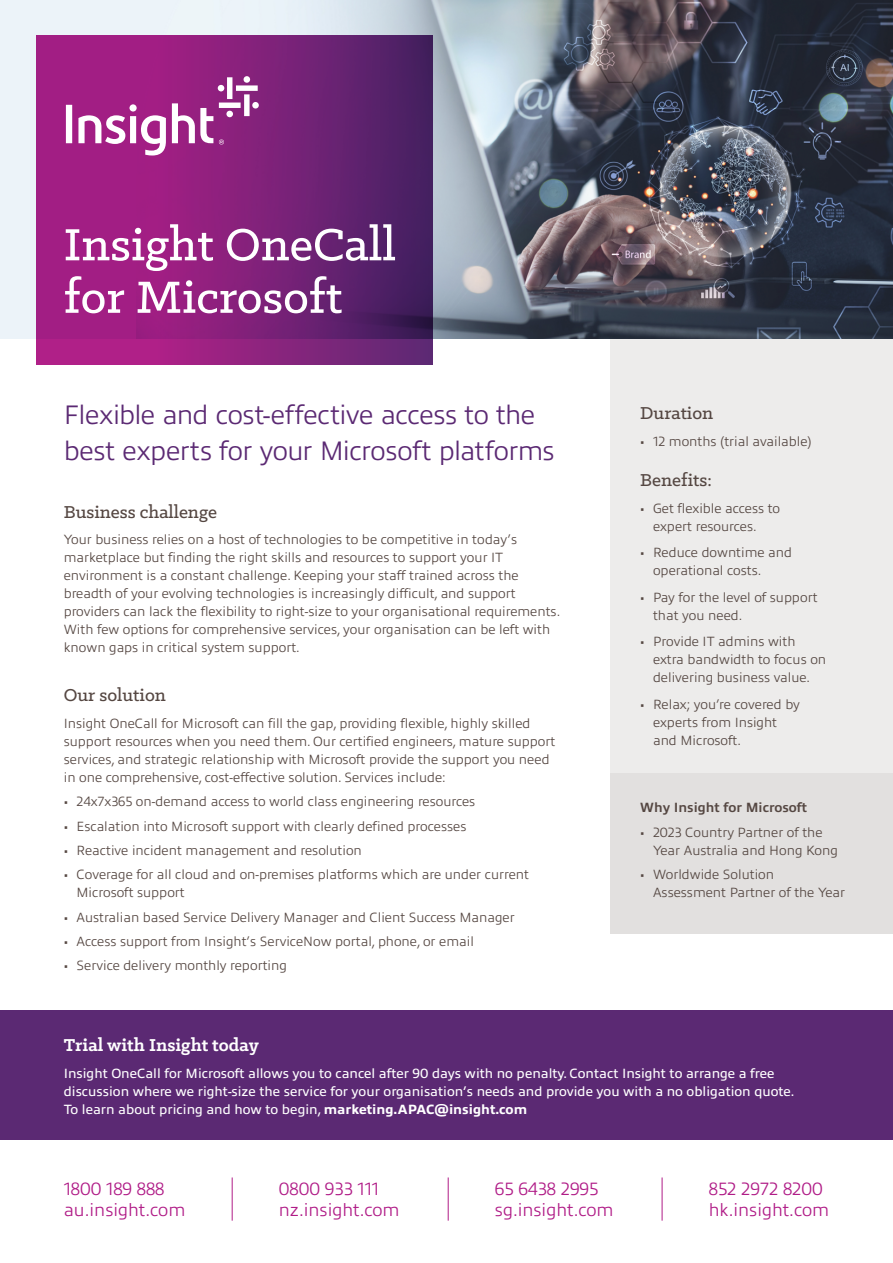
<style>
.page{position:relative;width:893px;height:1263px;background:#fff}
.page>*{position:absolute;margin:0;border:0;box-sizing:border-box;transform-origin:0 0}
.t1{font:500 51px/52.5px "Klinic Slab";color:#fff}
.t2{font:300 27px/36px "Allumi Pro";letter-spacing:-.015em;color:#5b2973}
.t3{font:500 19.5px "Klinic Slab";color:#554742}
.t4{font:700 19.5px "Klinic Slab";color:#fff}
.t5{font:300 18px/21.6px "Allumi Pro";color:#b01c87}
.t6{font:300 13.5px/18px "Allumi Pro";color:#554742}
.t7{font:13.5px/18px "Allumi Pro";color:#fff}
.t8{font:700 13.5px "Allumi Pro";color:#554742}
.s1{font-weight:800}
</style>
<div class="page">
<div style="left:610px;top:316px;width:283px;height:617px;background:#edeceb"></div>
<div style="left:610px;top:773px;width:283px;height:160px;background:#e2e0df"></div>
<div style="left:0;top:0;width:893px;height:338px;background:#ecf3f9"></div>
<img style="left:136px;top:0;width:757px;height:338px">
<div style="left:0;top:1010px;width:893px;height:130px;background:#5b2973"></div>
<svg style="left:37px;top:36px;width:395px;height:329px;background:#7f2078"></svg>
<svg style="left:66px;top:76px;width:193px;height:79px;background:#ad4b9a"></svg>
<hr style="left:232px;top:1177px;width:1px;height:43px;background:#b01c87">
<hr style="left:448px;top:1177px;width:1px;height:43px;background:#b01c87">
<hr style="left:662px;top:1177px;width:1px;height:43px;background:#b01c87">
<h1 class="t1" style="left:64px;top:217px;width:334px">Insight OneCall for Microsoft</h1>
<h2 class="t2" style="left:64px;top:395px;width:492px">Flexible and cost-effective access to the best experts for your Microsoft platforms</h2>
<h3 class="t3" style="left:64px;top:499px;width:155px">Business challenge</h3>
<p class="t6" style="left:64px;top:530px;width:498px">Your business relies on a host of technologies to be competitive in today’s marketplace but finding the right skills and resources to support your IT environment is a constant challenge. Keeping your staff trained across the breadth of your evolving technologies is increasingly difficult, and support providers can lack the flexibility to right-size to your organisational requirements.<br>With few options for comprehensive services, your organisation can be left with known gaps in critical system support.</p>
<h3 class="t3" style="left:64px;top:683px;width:104px">Our solution</h3>
<p class="t6" style="left:64px;top:713px;width:493px">Insight OneCall for Microsoft can fill the gap, providing flexible, highly skilled support resources when you need them. Our certified engineers, mature support services, and strategic relationship with Microsoft provide the support you need in one comprehensive, cost-effective solution. Services include:</p>
<p class="t6" style="left:64px;top:791px;width:413px">• 24x7x365 on-demand access to world class engineering resources</p>
<p class="t6" style="left:64px;top:816px;width:404px">• Escalation into Microsoft support with clearly defined processes</p>
<p class="t6" style="left:64px;top:840px;width:300px">• Reactive incident management and resolution</p>
<p class="t6" style="left:77px;top:865px;width:454px;text-indent:-13px">• Coverage for all cloud and on-premises platforms which are under current<br>Microsoft support</p>
<p class="t6" style="left:64px;top:907px;width:452px">• Australian based Service Delivery Manager and Client Success Manager</p>
<p class="t6" style="left:64px;top:931px;width:412px">• Access support from Insight’s ServiceNow portal, phone, or email</p>
<p class="t6" style="left:64px;top:956px;width:225px">• Service delivery monthly reporting</p>
<h3 class="t3" style="left:640px;top:401px;width:75px">Duration</h3>
<p class="t6" style="left:640px;top:431px;width:173px">• 12 months (trial available)</p>
<h3 class="t3" style="left:640px;top:468px;width:73px">Benefits:</h3>
<p class="t6" style="left:653px;top:498px;width:129px;text-indent:-13px">• Get flexible access to expert resources.</p>
<p class="t6" style="left:653px;top:542px;width:140px;text-indent:-13px">• Reduce downtime and operational costs.</p>
<p class="t6" style="left:653px;top:587px;width:166px;text-indent:-13px">• Pay for the level of support that you need.</p>
<p class="t6" style="left:653px;top:631px;width:175px;text-indent:-13px">• Provide IT admins with extra bandwidth to focus on delivering business value.</p>
<p class="t6" style="left:653px;top:694px;width:148px;text-indent:-13px">• Relax; you’re covered by experts from Insight and Microsoft.</p>
<p class="t8" style="left:640px;top:798px;width:168px">Why Insight for Microsoft</p>
<p class="t6" style="left:653px;top:822px;width:186px;text-indent:-13px">• 2023 Country Partner of the<br>Year Australia and Hong Kong</p>
<p class="t6" style="left:653px;top:864px;width:194px;text-indent:-13px">• Worldwide Solution<br>Assessment Partner of the Year</p>
<h3 class="t4" style="left:64px;top:1032px;width:197px">Trial with Insight today</h3>
<p class="t7" style="left:64px;top:1063px;width:732px">Insight OneCall for Microsoft allows you to cancel after 90 days with no penalty. Contact Insight to arrange a free discussion where we right-size the service for your organisation’s needs and provide you with a no obligation quote.<br>To learn about pricing and how to begin, <span class="s1">marketing.APAC@insight.com</span></p>
<h3 class="t5" style="left:64px;top:1176px;width:123px">1800 189 888 au.insight.com</h3>
<h3 class="t5" style="left:279px;top:1176px;width:122px">0800 933 111 nz.insight.com</h3>
<h3 class="t5" style="left:495px;top:1176px;width:120px">65 6438 2995 sg.insight.com</h3>
<h3 class="t5" style="left:709px;top:1176px;width:122px">852 2972 8200 hk.insight.com</h3>
</div>
